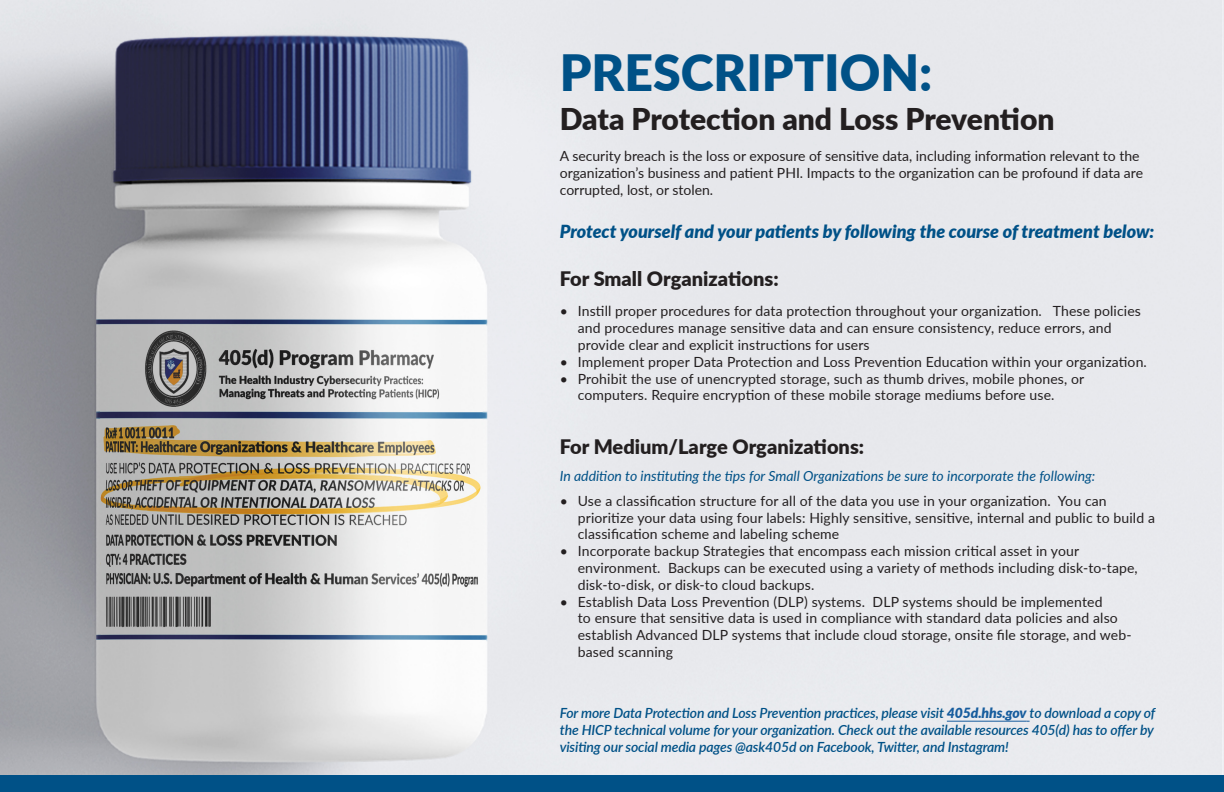
<style>
.page{position:relative;width:1224px;height:792px;background:#fff}
.page>*{position:absolute;margin:0;border:0;box-sizing:border-box;transform-origin:0 0}
.t1{font:900 50px "Lato";color:#005187}
.t2{font:900 30px "Lato";letter-spacing:-.005em;color:#231f20}
.t3{font:900 20px "Lato";color:#231f20}
.t4{font:italic 900 18px "Lato";color:#005187}
.t5{font:14px/16.8px "Lato";letter-spacing:.01em;color:#231f20}
.t6{font:italic 600 14px/16.8px "Lato";letter-spacing:-.01em;color:#005187;text-align:justify}
.t7{font:italic 14px "Lato";color:#005187}
.s1{font-weight:900;color:#175d9e}
</style>
<div class="page">
<img style="left:0;top:0;width:1224px;height:776px">
<div style="left:0;top:776px;width:1224px;height:16px;background:#005187"></div>
<hr style="left:947px;top:721px;width:80px;height:1px;background:#175d9e">
<p class="t1" style="left:560px;top:35px;width:374px">PRESCRIPTION:</p>
<p class="t2" style="left:560px;top:96px;width:496px">Data Protection and Loss Prevention</p>
<p class="t5" style="left:560px;top:147px;width:585px">A security breach is the loss or exposure of sensitive data, including information relevant to the organization’s business and patient PHI. Impacts to the organization can be profound if data are corrupted, lost, or stolen.</p>
<p class="t4" style="left:560px;top:218px;width:596px">Protect yourself and your patients by following the course of treatment below:</p>
<p class="t3" style="left:560px;top:264px;width:220px">For Small Organizations:</p>
<p class="t5" style="left:578px;top:302px;width:565px;text-indent:-18px">• Instill proper procedures for data protection throughout your organization. These policies and procedures manage sensitive data and can ensure consistency, reduce errors, and provide clear and explicit instructions for users</p>
<p class="t5" style="left:560px;top:353px;width:589px">• Implement proper Data Protection and Loss Prevention Education within your organization.</p>
<p class="t5" style="left:578px;top:369px;width:508px;text-indent:-18px">• Prohibit the use of unencrypted storage, such as thumb drives, mobile phones, or computers. Require encryption of these mobile storage mediums before use.</p>
<p class="t3" style="left:560px;top:432px;width:306px">For Medium/Large Organizations:</p>
<p class="t5" style="left:578px;top:492px;width:579px;text-indent:-18px">• Use a classification structure for all of the data you use in your organization. You can prioritize your data using four labels: Highly sensitive, sensitive, internal and public to build a classification scheme and labeling scheme</p>
<p class="t5" style="left:578px;top:542px;width:562px;text-indent:-18px">• Incorporate backup Strategies that encompass each mission critical asset in your environment. Backups can be executed using a variety of methods including disk-to-tape, disk-to-disk, or disk-to cloud backups.</p>
<p class="t5" style="left:578px;top:593px;width:555px;text-indent:-18px">• Establish Data Loss Prevention (DLP) systems. DLP systems should be implemented<br>to ensure that sensitive data is used in compliance with standard data policies and also establish Advanced DLP systems that include cloud storage, onsite file storage, and web&shy;based scanning</p>
<p class="t7" style="left:560px;top:466px;width:537px">In addition to instituting the tips for Small Organizations be sure to incorporate the following:</p>
<p class="t6" style="left:560px;top:704px;width:597px">For more Data Protection and Loss Prevention practices, please visit <span class="s1">405d.hhs.gov</span> to download a copy of the HICP technical volume for your organization. Check out the available resources 405(d) has to offer by visiting our social media pages @ask405d on Facebook, Twitter, and Instagram!</p>
</div>
